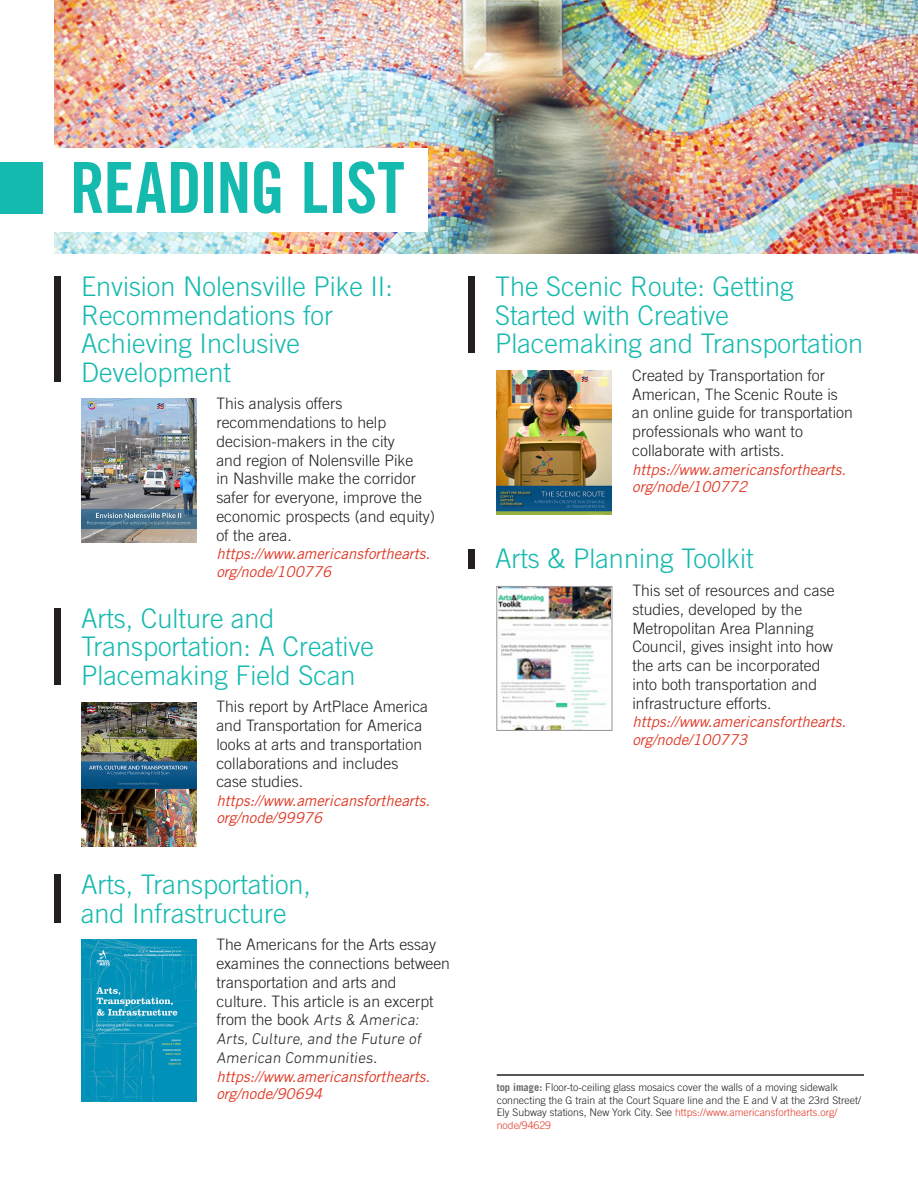
<style>
.page{position:relative;width:918px;height:1188px;background:#fff}
.page>*{position:absolute;margin:0;border:0;box-sizing:border-box;transform-origin:0 0}
.h1_-_teal{font:70.5px "Trade Gothic LT Std Bd Cn 20";letter-spacing:-.025em;color:#15baaf}
.h2_-_reading_teal{font:300 27px/28.5px "Trade Gothic LT Std";color:#15baaf}
.details_-_p{font:300 15.75px/18.8px "Trade Gothic LT Std";color:#231f20}
.details_-_contact{font:italic 15px/17.2px "Trade Gothic LT Std";color:#df3925}
.reference{font:300 10.5px/12.3px "Trade Gothic LT Std";color:#231f20}
.s1{font-family:"DIN Next LT Pro"}
.s2{font-weight:700;color:#696a70}
.s3{color:#df3925}
</style>
<div class="page">
<img style="left:54px;top:0;width:864px;height:254px">
<hr style="left:497px;top:1074px;width:367px;height:2px;background:#231f20">
<div style="left:0;top:162px;width:42px;height:51px;background:#15baaf"></div>
<div style="left:47px;top:148px;width:381px;height:84px;background:#fff"></div>
<img style="left:81px;top:399px;width:115px;height:144px">
<img style="left:81px;top:702px;width:115px;height:144px">
<img style="left:81px;top:939px;width:115px;height:162px">
<div style="left:54px;top:277px;width:6px;height:105px;background:#231f20"></div>
<div style="left:54px;top:608px;width:6px;height:77px;background:#231f20"></div>
<div style="left:54px;top:874px;width:6px;height:49px;background:#231f20"></div>
<img style="left:497px;top:370px;width:115px;height:144px">
<img style="left:499px;top:588px;width:111px;height:141px">
<div style="left:497px;top:586px;width:115px;height:145px;border:1px solid #939598"></div>
<div style="left:469px;top:277px;width:6px;height:76px;background:#231f20"></div>
<div style="left:469px;top:549px;width:6px;height:20px;background:#231f20"></div>
<h1 class="h1_-_teal" style="left:70px;top:145px;width:337px">READING LIST</h1>
<h2 class="h2_-_reading_teal" style="left:81px;top:272px;width:313px">Envision Nolensville Pike II:<br>Recommendations for<br>Achieving Inclusive<br>Development</h2>
<p class="details_-_p" style="left:216px;top:394px;width:220px">This analysis offers recommendations to help decision-makers in the city<br>and region of Nolensville Pike<br>in Nashville make the corridor safer for everyone, improve the economic prospects (and equity) of the area.</p>
<p class="details_-_contact" style="left:216px;top:546px;width:215px">https://www.americansforthearts. org/node/100776</p>
<h2 class="h2_-_reading_teal" style="left:81px;top:604px;width:295px">Arts, Culture and<br>Transportation: A Creative<br>Placemaking Field Scan</h2>
<p class="details_-_p" style="left:216px;top:697px;width:213px">This report by ArtPlace America and Transportation for America looks at arts and transportation collaborations and includes case studies.</p>
<p class="details_-_contact" style="left:216px;top:793px;width:215px">https://www.americansforthearts. org/node/99976</p>
<h2 class="h2_-_reading_teal" style="left:81px;top:870px;width:232px">Arts, Transportation, and Infrastructure</h2>
<p class="details_-_p" style="left:216px;top:935px;width:235px">The Americans for the Arts essay examines the connections between transportation and arts and culture. This article is an excerpt from the book <span class="s1">Arts &amp; America:<br>Arts, Culture, and the Future of<br>American Communities</span>.</p>
<p class="details_-_contact" style="left:216px;top:1068px;width:215px">https://www.americansforthearts. org/node/90694</p>
<h2 class="h2_-_reading_teal" style="left:495px;top:272px;width:370px">The Scenic Route: Getting<br>Started with Creative<br>Placemaking and Transportation</h2>
<p class="details_-_p" style="left:632px;top:366px;width:222px">Created by Transportation for<br>American, The Scenic Route is an online guide for transportation professionals who want to collaborate with artists.</p>
<p class="details_-_contact" style="left:632px;top:461px;width:215px">https://www.americansforthearts. org/node/100772</p>
<h2 class="h2_-_reading_teal" style="left:495px;top:544px;width:260px">Arts &amp; Planning Toolkit</h2>
<p class="details_-_p" style="left:632px;top:581px;width:204px">This set of resources and case studies, developed by the<br>Metropolitan Area Planning<br>Council, gives insight into how the arts can be incorporated into both transportation and infrastructure efforts.</p>
<p class="details_-_contact" style="left:632px;top:714px;width:215px">https://www.americansforthearts. org/node/100773</p>
<p class="reference" style="left:497px;top:1081px;width:366px"><span class="s2">top image:</span> Floor-to-ceiling glass mosaics cover the walls of a moving sidewalk connecting the G train at the Court Square line and the E and V at the 23rd Street/ Ely Subway stations, New York City. See <span class="s3">https://www.americansforthearts.org/ node/94629</span></p>
</div>
